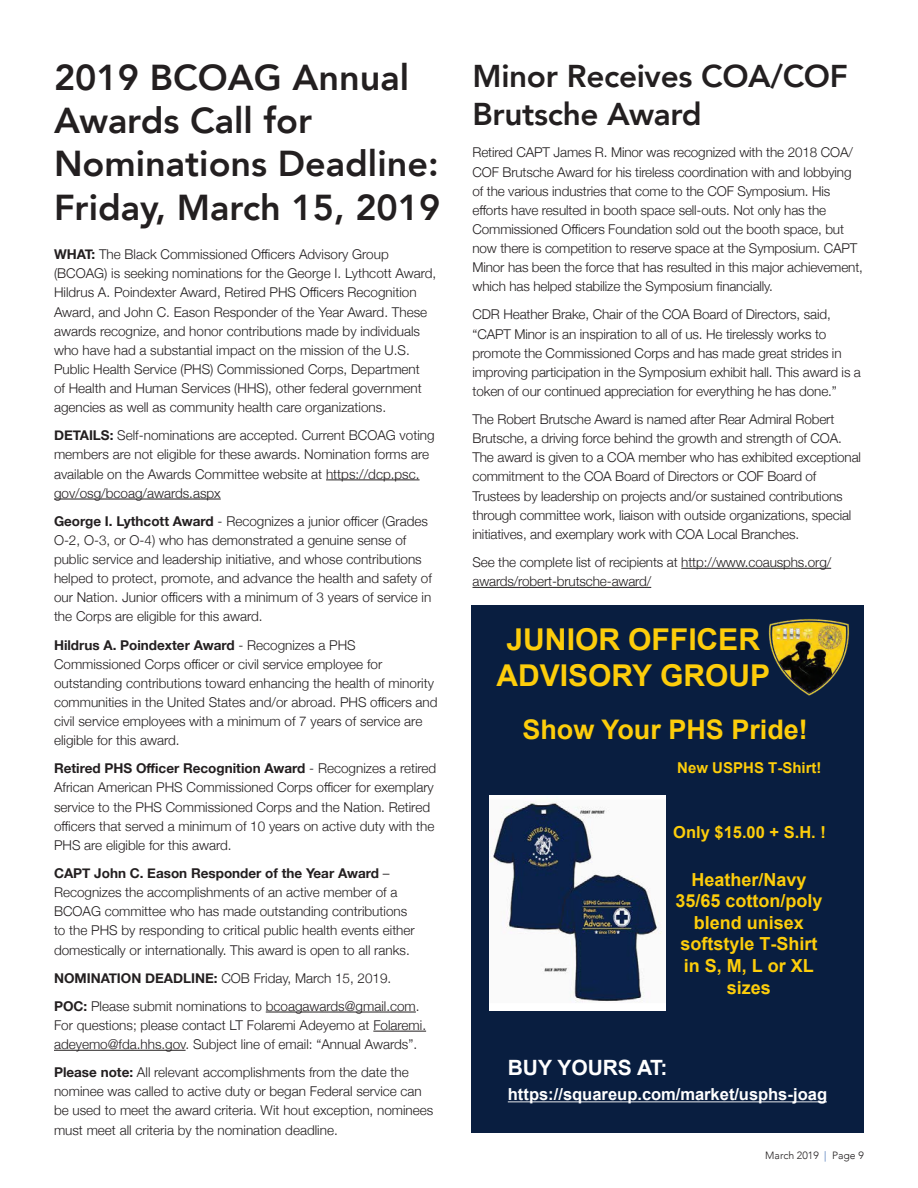
<style>
.page{position:relative;width:918px;height:1188px;background:#fff}
.page>*{position:absolute;margin:0;border:0;box-sizing:border-box;transform-origin:0 0}
.Headline_1{font:800 36px/43.2px "Avenir";color:#231f20}
.Headline_2{font:800 31.5px/37.8px "Avenir";letter-spacing:-.01em;color:#231f20}
.t1{font:700 30.15px "Arial";color:#fdcd0b}
.t2{font:700 30px "Arial";color:#fdcd0b}
.t3{font:700 27px "Arial";color:#fdcd0b}
.t4{font:700 21px "Arial";letter-spacing:-.005em;color:#fff}
.t5{font:700 18px/21.6px "Arial";color:#fdcd0b;text-align:center}
.t6{font:700 16.5px "Arial";color:#fff}
.t7{font:700 16.5px "Arial";color:#fdcd0b}
.t8{font:700 15px "Arial";color:#fdcd0b}
.Body{font:300 13.5px/19.2px "Helvetica Neue";color:#231f20}
.t9{font:300 10.5px "Avenir";color:#231f20}
.s1{font-weight:700}
.s2{color:#2e5fac}
</style>
<div class="page">
<div style="left:472px;top:606px;width:392px;height:527px;background:#091e40"></div>
<img style="left:768px;top:619px;width:81px;height:77px">
<svg style="left:508px;top:1101px;width:319px;height:1px"></svg>
<img style="left:489px;top:795px;width:177px;height:215px">
<hr style="left:326px;top:480px;width:94px;height:1px;background:#231f20">
<hr style="left:54px;top:499px;width:167px;height:1px;background:#231f20">
<hr style="left:266px;top:1012px;width:150px;height:1px;background:#231f20">
<hr style="left:373px;top:1031px;width:53px;height:1px;background:#231f20">
<hr style="left:54px;top:1050px;width:132px;height:1px;background:#231f20">
<hr style="left:681px;top:568px;width:150px;height:1px;background:#231f20">
<hr style="left:472px;top:587px;width:179px;height:1px;background:#231f20">
<p class="Headline_1" style="left:54px;top:56px;width:388px">2019 BCOAG Annual<br>Awards Call for<br>Nominations Deadline:<br>Friday, March 15, 2019</p>
<p class="Headline_2" style="left:472px;top:57px;width:377px">Minor Receives COA/COF<br>Brutsche Award</p>
<p class="Body" style="left:472px;top:142px;width:392px">Retired CAPT James R. Minor was recognized with the 2018 COA/ COF Brutsche Award for his tireless coordination with and lobbying of the various industries that come to the COF Symposium. His efforts have resulted in booth space sell-outs. Not only has the Commissioned Officers Foundation sold out the booth space, but now there is competition to reserve space at the Symposium. CAPT Minor has been the force that has resulted in this major achievement, which has helped stabilize the Symposium financially.</p>
<p class="Body" style="left:472px;top:304px;width:390px">CDR Heather Brake, Chair of the COA Board of Directors, said, “CAPT Minor is an inspiration to all of us. He tirelessly works to promote the Commissioned Corps and has made great strides in improving participation in the Symposium exhibit hall. This award is a token of our continued appreciation for everything he has done.”</p>
<p class="Body" style="left:472px;top:409px;width:390px">The Robert Brutsche Award is named after Rear Admiral Robert Brutsche, a driving force behind the growth and strength of COA.<br>The award is given to a COA member who has exhibited exceptional commitment to the COA Board of Directors or COF Board of Trustees by leadership on projects and/or sustained contributions through committee work, liaison with outside organizations, special initiatives, and exemplary work with COA Local Branches.</p>
<p class="Body" style="left:472px;top:552px;width:360px">See the complete list of recipients at http://www.coausphs.org/ awards/robert-brutsche-award/</p>
<p class="Body" style="left:54px;top:244px;width:384px"><span class="s1">WHAT:</span> The Black Commissioned Officers Advisory Group (BCOAG) is seeking nominations for the George I. Lythcott Award, Hildrus A. Poindexter Award, Retired PHS Officers Recognition Award, and John C. Eason Responder of the Year Award. These awards recognize, and honor contributions made by individuals who have had a substantial impact on the mission of the U.S.<br>Public Health Service (PHS) Commissioned Corps, Department<br>of Health and Human Services (HHS), other federal government agencies as well as community health care organizations.</p>
<p class="Body" style="left:54px;top:425px;width:382px"><span class="s1">DETAILS:</span> Self-nominations are accepted. Current BCOAG voting members are not eligible for these awards. Nomination forms are available on the Awards Committee website at https://dcp.psc. gov/osg/bcoag/awards.aspx</p>
<p class="Body" style="left:54px;top:510px;width:379px"><span class="s1">George I. Lythcott Award</span> - Recognizes a junior officer (Grades O-2, O-3, or O-4) who has demonstrated a genuine sense of public service and leadership initiative, and whose contributions helped to protect, promote, and advance the health and safety of our Nation. Junior officers with a minimum of 3 years of service in the Corps are eligible for this award.</p>
<p class="Body" style="left:54px;top:634px;width:385px"><span class="s1">Hildrus A. Poindexter Award</span> - Recognizes a PHS Commissioned Corps officer or civil service employee for outstanding contributions toward enhancing the health of minority communities in the United States and/or abroad. PHS officers and civil service employees with a minimum of 7 years of service are eligible for this award.</p>
<p class="Body" style="left:54px;top:758px;width:384px"><span class="s1">Retired PHS Officer Recognition Award</span> - Recognizes a retired African American PHS Commissioned Corps officer for exemplary service to the PHS Commissioned Corps and the Nation. Retired officers that served a minimum of 10 years on active duty with the PHS are eligible for this award.</p>
<p class="Body" style="left:54px;top:863px;width:362px"><span class="s1">CAPT John C. Eason Responder of the Year Award</span> – Recognizes the accomplishments of an active member of a BCOAG committee who has made outstanding contributions to the PHS by responding to critical public health events either domestically or internationally. This award is open to all ranks.</p>
<p class="Body" style="left:54px;top:967px;width:339px"><span class="s1">NOMINATION DEADLINE:</span> COB Friday, March 15, 2019.</p>
<p class="Body" style="left:54px;top:995px;width:374px"><span class="s1">POC:</span> Please submit nominations to bcoagawards@gmail.com.<br>For questions; please contact LT Folaremi Adeyemo at Folaremi. adeyemo@fda.hhs.gov. Subject line of email: “Annual Awards”.</p>
<p class="Body" style="left:54px;top:1062px;width:381px"><span class="s1">Please note:</span> All relevant accomplishments from the date the nominee was called to active duty or began Federal service can be used to meet the award criteria. Wit hout exception, nominees must meet all criteria by the nomination deadline.</p>
<p class="t1" style="left:506px;top:620px;width:255px">JUNIOR OFFICER</p>
<p class="t2" style="left:496px;top:656px;width:275px">ADVISORY GROUP</p>
<p class="t3" style="left:522px;top:712px;width:287px">Show Your PHS Pride!</p>
<p class="t8" style="left:677px;top:757px;width:146px">New USPHS T-Shirt!</p>
<p class="t7" style="left:673px;top:820px;width:154px">Only $15.00 + S.H. !</p>
<p class="t5" style="left:675px;top:869px;width:149px">Heather/Navy<br>35/65 cotton/poly blend unisex softstyle T-Shirt in S, M, L or XL sizes</p>
<p class="t4" style="left:508px;top:1054px;width:161px">BUY YOURS AT:</p>
<p class="t6" style="left:508px;top:1083px;width:321px">https://squareup.com/market/usphs-joag</p>
<p class="t9" style="left:765px;top:1149px;width:100px">March 2019 <span class="s2">|</span> Page 9</p>
</div>
